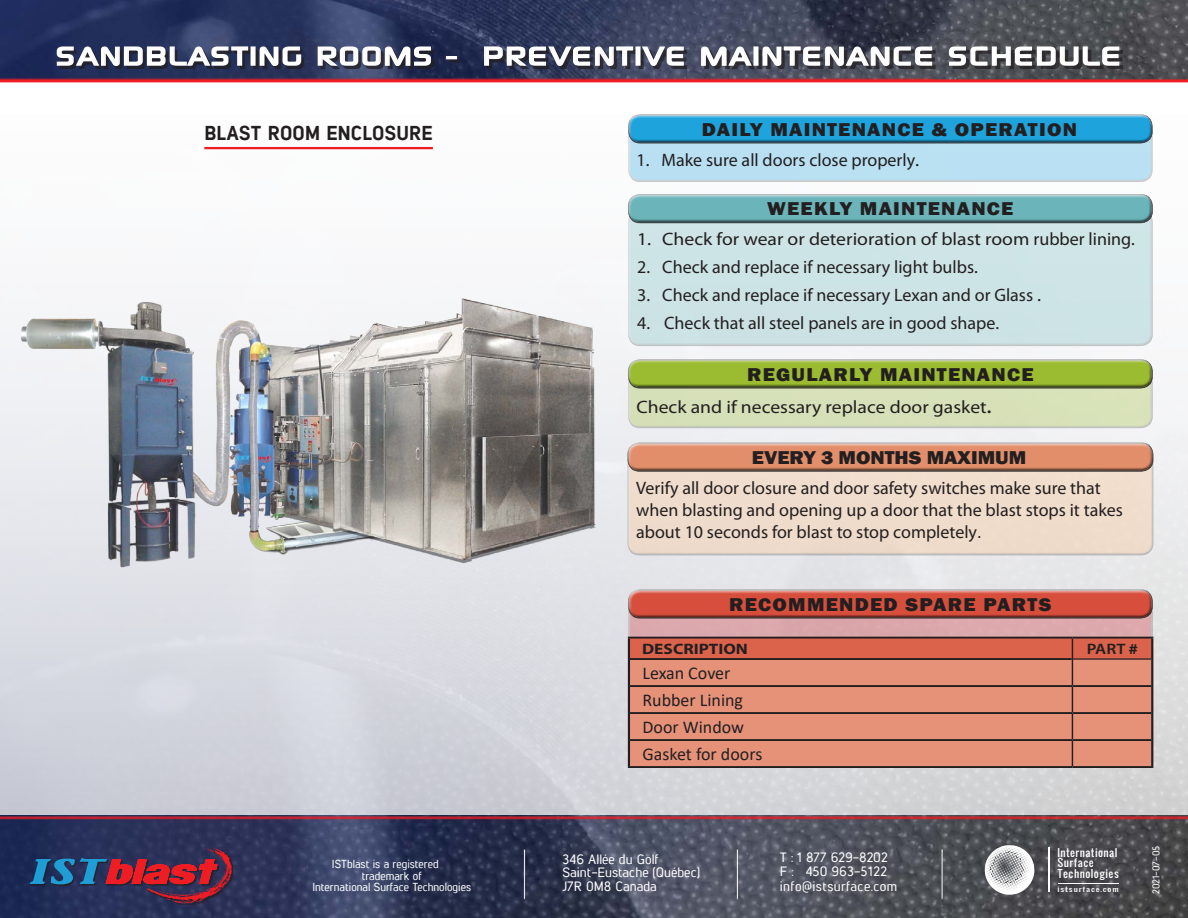
<style>
.page{position:relative;width:1188px;height:918px;background:#fff}
.page>*{position:absolute;margin:0;border:0;box-sizing:border-box;transform-origin:0 0}
.t1{font:36.3px "Sony Sketch EF";letter-spacing:.05em;color:#fff}
.t2{font:20.1px "Lintel Regular 6";letter-spacing:.01em;color:#231f20}
.t3{font:800 19.05px "Franklin Gothic";letter-spacing:.06em;color:#231f20;scale:1.09 1}
.t4{font:800 19.05px "Franklin Gothic";color:#231f20;scale:1.09 1}
.t5{font:18px/21.6px "Myriad Pro";color:#231f20}
.t6{font:18px "Myriad Pro";color:#231f20;scale:1.09 1}
.t7{font:18px "Calibri";color:#231f20}
.t8{font:700 15.15px "Myriad Pro";color:#231f20;scale:1.15 1}
.t9{font:600 15.15px "Myriad Pro";color:#231f20;scale:1.15 1}
.t10{font:13.5px "Lintel Regular 5";color:#fff}
.t11{font:13.5px "Lintel Regular 5";letter-spacing:.03em;color:#fff}
.t12{font:11.55px "Lintel Regular 5";color:#fff}
.t13{font:10.2px/10.6px "Oswald";letter-spacing:.04em;color:#fff;scale:1.04 1}
.t14{font:9.75px "Lintel Regular 5";color:#fff}
.t15{font:6.3px "Oswald";letter-spacing:.09em;color:#fff;scale:1.35 1}
.s1{font-weight:600}
.s2{font-family:"Calibri"}
.s3{font-weight:700}
</style>
<div class="page">
<img style="left:0;top:0;width:1188px;height:79px">
<hr style="left:0;top:78px;width:933px;height:3px;background:#ee1d23">
<img style="left:0;top:823px;width:1188px;height:95px">
<div style="left:31px;top:849px;width:202px;height:56px;background:#231f20;opacity:.75"></div>
<svg style="left:30px;top:848px;width:202px;height:55px;background:#503455"></svg>
<svg style="left:985px;top:845px;width:50px;height:50px"></svg>
<hr style="left:1049px;top:848px;width:1px;height:44px;background:#fff">
<hr style="left:1058px;top:883px;width:60px;height:1px;background:#fff">
<hr style="left:0;top:79px;width:1188px;height:3px;background:#ee1d23">
<hr style="left:940px;top:848px;width:4px;height:52px;background:#231f20;opacity:.75">
<hr style="left:735px;top:848px;width:4px;height:52px;background:#231f20;opacity:.75">
<hr style="left:522px;top:848px;width:4px;height:52px;background:#231f20;opacity:.75">
<img style="left:0;top:146px;width:1188px;height:677px">
<img style="left:17px;top:289px;width:593px;height:294px">
<div style="left:625px;top:586px;width:528px;height:29px;background:#e4e5e7"></div>
<div style="left:627px;top:213px;width:527px;height:135px;background:#cde4e6"></div>
<div style="left:627px;top:374px;width:527px;height:56px;background:#e4e4e6"></div>
<div style="left:626px;top:454px;width:528px;height:102px;background:#f0dccb"></div>
<div style="left:628px;top:145px;width:525px;height:37px;background:#b9e1f2"></div>
<div style="left:626px;top:113px;width:527px;height:27px;background:#fff;opacity:.75"></div>
<div style="left:626px;top:117px;width:527px;height:28px;background:#231f20;opacity:.75"></div>
<div style="left:626px;top:194px;width:528px;height:26px;background:#fff;opacity:.75"></div>
<div style="left:626px;top:197px;width:528px;height:27px;background:#231f20;opacity:.75"></div>
<div style="left:628px;top:389px;width:525px;height:39px;background:#d7e1b9"></div>
<div style="left:625px;top:359px;width:528px;height:26px;background:#fff;opacity:.75"></div>
<div style="left:626px;top:362px;width:527px;height:27px;background:#231f20;opacity:.75"></div>
<div style="left:624px;top:439px;width:530px;height:29px;background:#fff;opacity:.75"></div>
<div style="left:625px;top:445px;width:529px;height:27px;background:#231f20;opacity:.75"></div>
<svg style="left:628px;top:589px;width:525px;height:177px;background:#dc8470"></svg>
<hr style="left:1073px;top:658px;width:78px;height:2px;background:#231f20">
<hr style="left:628px;top:637px;width:444px;height:2px;background:#231f20">
<hr style="left:1072px;top:637px;width:81px;height:2px;background:#231f20">
<hr style="left:630px;top:658px;width:442px;height:2px;background:#231f20">
<hr style="left:630px;top:685px;width:442px;height:2px;background:#231f20">
<hr style="left:1072px;top:685px;width:79px;height:2px;background:#231f20">
<hr style="left:630px;top:712px;width:442px;height:2px;background:#231f20">
<hr style="left:1072px;top:712px;width:79px;height:2px;background:#231f20">
<hr style="left:630px;top:739px;width:442px;height:2px;background:#231f20">
<hr style="left:1072px;top:739px;width:79px;height:2px;background:#231f20">
<hr style="left:628px;top:766px;width:444px;height:2px;background:#231f20">
<hr style="left:1072px;top:766px;width:81px;height:2px;background:#231f20">
<hr style="left:628px;top:639px;width:2px;height:20px;background:#231f20">
<hr style="left:1151px;top:639px;width:2px;height:20px;background:#231f20">
<hr style="left:628px;top:659px;width:2px;height:27px;background:#231f20">
<hr style="left:1151px;top:659px;width:2px;height:27px;background:#231f20">
<hr style="left:628px;top:686px;width:2px;height:27px;background:#231f20">
<hr style="left:1151px;top:686px;width:2px;height:27px;background:#231f20">
<hr style="left:628px;top:713px;width:2px;height:27px;background:#231f20">
<hr style="left:1151px;top:713px;width:2px;height:27px;background:#231f20">
<hr style="left:628px;top:740px;width:2px;height:26px;background:#231f20">
<hr style="left:1151px;top:740px;width:2px;height:26px;background:#231f20">
<div style="left:60px;top:49px;width:1063px;height:20px;background:#231f20;opacity:.75"></div>
<svg style="left:56px;top:45px;width:193px;height:22px;background:#696f84"></svg>
<div style="left:251px;top:46px;width:5px;height:20px;border:2px solid #fff"></div>
<svg style="left:259px;top:45px;width:43px;height:22px"></svg>
<svg style="left:317px;top:45px;width:115px;height:22px"></svg>
<svg style="left:446px;top:56px;width:11px;height:3px"></svg>
<svg style="left:483px;top:45px;width:151px;height:22px;background:#707383"></svg>
<div style="left:636px;top:46px;width:5px;height:20px;border:2px solid #fff"></div>
<svg style="left:641px;top:45px;width:44px;height:22px"></svg>
<svg style="left:700px;top:45px;width:53px;height:22px"></svg>
<div style="left:753px;top:46px;width:5px;height:20px;border:2px solid #fff"></div>
<svg style="left:762px;top:45px;width:171px;height:22px;background:#7c7d84"></svg>
<svg style="left:948px;top:46px;width:172px;height:21px;background:#7e7f81"></svg>
<hr style="left:204px;top:147px;width:229px;height:2px;background:#ee1d23">
<p class="t1" style="left:56px;top:36px;width:1067px">SANDBLASTING ROOMS - PREVENTIVE MAINTENANCE SCHEDULE</p>
<p class="t2" style="left:204px;top:119px;width:230px">BLAST ROOM ENCLOSURE</p>
<p class="t3" style="left:702px;top:117px;width:346px">DAILY MAINTENANCE &amp; OPERATION</p>
<p class="t5" style="left:636px;top:149px;width:284px">1. Make sure all doors close properly.</p>
<p class="t3" style="left:767px;top:196px;width:227px">WEEKLY MAINTENANCE</p>
<p class="t6" style="left:637px;top:228px;width:458px">1. Check for wear or deterioration of blast room rubber lining.</p>
<p class="t5" style="left:637px;top:256px;width:342px">2. Check and replace if necessary light bulbs.</p>
<p class="t5" style="left:637px;top:284px;width:405px">3. Check and replace if necessary Lexan and or Glass .</p>
<p class="t5" style="left:637px;top:312px;width:363px">4. Check that all steel panels are in good shape.</p>
<p class="t3" style="left:747px;top:362px;width:264px">REGULARLY MAINTENANCE</p>
<p class="t6" style="left:636px;top:395px;width:327px">Check and if necessary replace door gasket<span class="s1">.</span></p>
<p class="t4" style="left:752px;top:445px;width:253px">EVERY 3 MONTHS MAXIMUM</p>
<p class="t5" style="left:636px;top:477px;width:488px">Verify all door closure and door safety switches make sure that when blasting and opening up a door that the blast stops it takes about 10 seconds for blast to stop completely<span class="s2">.</span></p>
<p class="t3" style="left:729px;top:592px;width:297px">RECOMMENDED SPARE PARTS</p>
<p class="t8" style="left:642px;top:639px;width:93px">DESCRIPTION</p>
<p class="t9" style="left:1087px;top:639px;width:46px">PART <span class="s3">#</span></p>
<p class="t7" style="left:642px;top:661px;width:90px">Lexan Cover</p>
<p class="t7" style="left:642px;top:688px;width:102px">Rubber Lining</p>
<p class="t7" style="left:642px;top:715px;width:103px">Door Window</p>
<p class="t7" style="left:642px;top:742px;width:121px">Gasket for doors</p>
<p class="t12" style="left:332px;top:856px;width:108px">ISTblast is a registered</p>
<p class="t12" style="left:362px;top:868px;width:62px">trademark of</p>
<p class="t12" style="left:312px;top:879px;width:160px">International Surface Technologies</p>
<p class="t10" style="left:562px;top:850px;width:98px">346 Allée du Golf</p>
<p class="t10" style="left:562px;top:863px;width:139px">Saint-Eustache (Québec)</p>
<p class="t10" style="left:562px;top:877px;width:96px">J7R 0M8 Canada</p>
<p class="t10" style="left:780px;top:848px;width:109px">T : 1 877 629-8202</p>
<p class="t10" style="left:780px;top:862px;width:109px">F : 450 963-5122</p>
<p class="t11" style="left:780px;top:877px;width:119px">info@istsurface.com</p>
<p class="t13" style="left:1057px;top:848px;width:61px">International<br>Surface<br>Technologies</p>
<p class="t15" style="left:1058px;top:886px;width:47px">istsurface.com</p>
<p class="t14" style="left:1149px;top:894px;width:50px;rotate:-90deg">2021-07-05</p>
</div>
